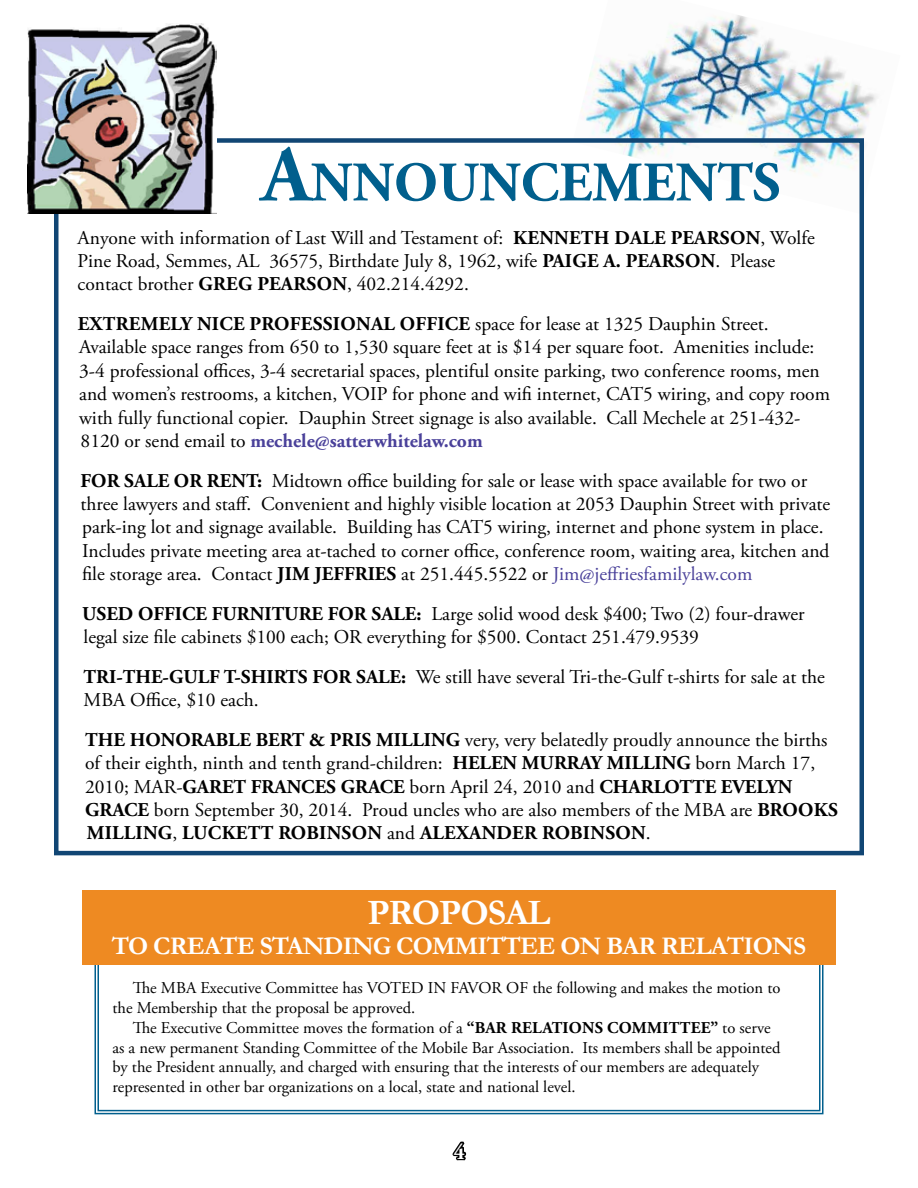
<style>
.page{position:relative;width:918px;height:1188px;background:#fff}
.page>*{position:absolute;margin:0;border:0;box-sizing:border-box;transform-origin:0 0}
.t1{font:700 55.65px "Adobe Garamond Pro";color:#015f8d}
.t2{font:700 36px "Garamond";letter-spacing:-.03em;color:#fff}
.t3{font:700 25.5px "Garamond";letter-spacing:-.03em;color:#fff}
.t4{font:700 22.05px "Adobe Garamond Pro";color:#fff;scale:.95 1}
.t5{font:19.5px/23.4px "Adobe Garamond Pro";color:#000}
.t6{font:16.5px/19.8px "Adobe Garamond Pro";letter-spacing:-.005em;color:#000}
.s1{font-size:79.5px}
.s2{font-weight:700}
.s3{font-weight:700;color:#4a419a}
.s4{color:#4a419a}
</style>
<div class="page">
<svg style="left:452px;top:1141px;width:15px;height:20px"></svg>
<img style="left:581px;top:15px;width:296px;height:162px">
<div style="left:54px;top:138px;width:810px;height:717px;border:4px solid #114674"></div>
<img style="left:27px;top:23px;width:190px;height:190px">
<svg style="left:94px;top:964px;width:730px;height:151px"></svg>
<div style="left:82px;top:890px;width:754px;height:74px;background:#ee8a22"></div>
<h1 class="t1" style="left:261px;top:150px;width:521px"><span class="s1">A</span>NNOUNCEMENTS</h1>
<p class="t5" style="left:78px;top:226px;width:739px">Anyone with information of Last Will and Testament of: <span class="s2">KENNETH DALE PEARSON</span>, Wolfe<br>Pine Road, Semmes, AL 36575, Birthdate July 8, 1962, wife <span class="s2">PAIGE A. PEARSON</span>. Please contact brother <span class="s2">GREG PEARSON</span>, 402.214.4292.</p>
<p class="t5" style="left:78px;top:313px;width:754px"><span class="s2">EXTREMELY NICE PROFESSIONAL OFFICE</span> space for lease at 1325 Dauphin Street.<br>Available space ranges from 650 to 1,530 square feet at is $14 per square foot. Amenities include:<br>3-4 professional offices, 3-4 secretarial spaces, plentiful onsite parking, two conference rooms, men and women’s restrooms, a kitchen, VOIP for phone and wifi internet, CAT5 wiring, and copy room with fully functional copier. Dauphin Street signage is also available. Call Mechele at 251-432- 8120 or send email to <span class="s3">mechele@satterwhitelaw.com</span></p>
<p class="t5" style="left:81px;top:469px;width:751px"><span class="s2">FOR SALE OR RENT:</span> Midtown office building for sale or lease with space available for two or three lawyers and staff. Convenient and highly visible location at 2053 Dauphin Street with private park-ing lot and signage available. Building has CAT5 wiring, internet and phone system in place.<br>Includes private meeting area at-tached to corner office, conference room, waiting area, kitchen and file storage area. Contact <span class="s2">JIM JEFFRIES</span> at 251.445.5522 or <span class="s4">Jim@jeffriesfamilylaw.com</span></p>
<p class="t5" style="left:82px;top:603px;width:724px"><span class="s2">USED OFFICE FURNITURE FOR SALE:</span> Large solid wood desk $400; Two (2) four-drawer legal size file cabinets $100 each; OR everything for $500. Contact 251.479.9539</p>
<p class="t5" style="left:84px;top:666px;width:743px"><span class="s2">TRI-THE-GULF T-SHIRTS FOR SALE:</span> We still have several Tri-the-Gulf t-shirts for sale at the<br>MBA Office, $10 each.</p>
<p class="t5" style="left:85px;top:729px;width:754px"><span class="s2">THE HONORABLE BERT &amp; PRIS MILLING</span> very, very belatedly proudly announce the births of their eighth, ninth and tenth grand-children: <span class="s2">HELEN MURRAY MILLING</span> born March 17, 2010; MAR-<span class="s2">GARET FRANCES GRACE</span> born April 24, 2010 and <span class="s2">CHARLOTTE EVELYN GRACE</span> born September 30, 2014. Proud uncles who are also members of the MBA are <span class="s2">BROOKS MILLING</span>, <span class="s2">LUCKETT ROBINSON</span> and <span class="s2">ALEXANDER ROBINSON</span>.</p>
<h2 class="t2" style="left:368px;top:888px;width:184px">PROPOSAL</h2>
<h3 class="t3" style="left:112px;top:929px;width:696px">TO CREATE STANDING COMMITTEE ON BAR RELATIONS</h3>
<p class="t6" style="left:113px;top:979px;width:670px;text-indent:20px">The MBA Executive Committee has VOTED IN FAVOR OF the following and makes the motion to the Membership that the proposal be approved.</p>
<p class="t6" style="left:112px;top:1018px;width:670px;text-indent:20px">The Executive Committee moves the formation of a <span class="s2">“BAR RELATIONS COMMITTEE”</span> to serve as a new permanent Standing Committee of the Mobile Bar Association. Its members shall be appointed by the President annually, and charged with ensuring that the interests of our members are adequately represented in other bar organizations on a local, state and national level.</p>
<p class="t4" style="left:454px;top:1139px;width:13px">4</p>
</div>
